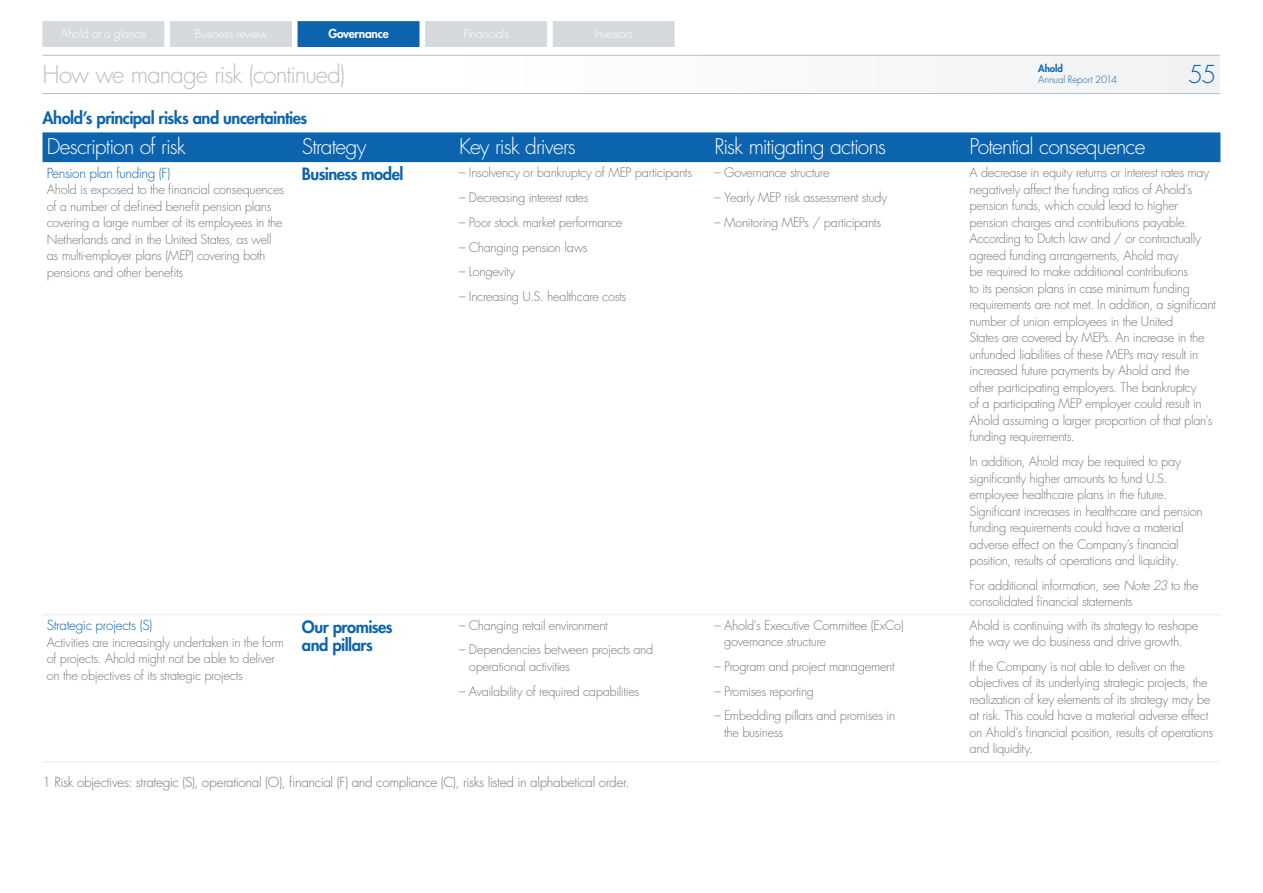
<style>
.page{position:relative;width:1263px;height:893px;background:#fff}
.page>*{position:absolute;margin:0;border:0;box-sizing:border-box;transform-origin:0 0}
.t1{font:300 24px "Futura Std";letter-spacing:-.045em;color:#babec2}
.t2{font:300 24px "Futura Std";color:#0c64af}
.t3{font:300 21px "Futura Std";letter-spacing:-.04em;color:#fff}
.t4{font:800 16.5px/18px "Futura Std";letter-spacing:-.03em;color:#0c64af}
.t5{font:300 13.5px "Futura Std";letter-spacing:-.03em;color:#73797c}
.t6{font:300 13.5px "Futura Std";letter-spacing:-.03em;color:#0c64af}
.t7{font:300 12.75px/16.5px "Futura Std";letter-spacing:-.025em;color:#73797c}
.t8{font:300 12px "Futura Std";letter-spacing:-.025em;color:#fff}
.t9{font:800 12px "Futura Std";letter-spacing:-.02em;color:#fff}
.t10{font:300 9.75px "Futura Std";letter-spacing:-.02em;color:#0c64af}
.t11{font:800 9.75px "Futura Std";letter-spacing:-.01em;color:#0c64af}
.s1{font-style:italic}
</style>
<div class="page">
<div style="left:463px;top:55px;width:757px;height:39px;background:#f8f8f9"></div>
<div style="left:170px;top:22px;width:121px;height:24px;background:#d6d9db"></div>
<div style="left:170px;top:21px;width:122px;height:26px;border:1px solid #d6d9db"></div>
<div style="left:426px;top:22px;width:121px;height:24px;background:#d6d9db"></div>
<div style="left:425px;top:21px;width:122px;height:26px;border:1px solid #d6d9db"></div>
<div style="left:553px;top:22px;width:121px;height:24px;background:#d6d9db"></div>
<div style="left:553px;top:21px;width:121px;height:26px;border:1px solid #d6d9db"></div>
<hr style="left:43px;top:55px;width:1177px;height:1px;background:#babec2">
<hr style="left:43px;top:93px;width:1177px;height:1px;background:#babec2">
<div style="left:298px;top:22px;width:121px;height:24px;background:#0c64af"></div>
<div style="left:298px;top:21px;width:121px;height:26px;border:1px solid #0c64af"></div>
<div style="left:43px;top:22px;width:121px;height:24px;background:#d6d9db"></div>
<div style="left:43px;top:21px;width:121px;height:26px;border:1px solid #d6d9db"></div>
<div style="left:43px;top:132px;width:1177px;height:30px;background:#0c64af"></div>
<hr style="left:43px;top:614px;width:255px;height:1px;background:#eaeced">
<hr style="left:298px;top:614px;width:157px;height:1px;background:#eaeced">
<hr style="left:455px;top:614px;width:255px;height:1px;background:#eaeced">
<hr style="left:710px;top:614px;width:255px;height:1px;background:#eaeced">
<hr style="left:43px;top:761px;width:255px;height:1px;background:#eaeced">
<hr style="left:298px;top:761px;width:157px;height:1px;background:#eaeced">
<hr style="left:455px;top:761px;width:255px;height:1px;background:#eaeced">
<hr style="left:710px;top:761px;width:255px;height:1px;background:#eaeced">
<hr style="left:965px;top:761px;width:255px;height:1px;background:#eaeced">
<hr style="left:43px;top:162px;width:255px;height:1px;background:#eaeced">
<hr style="left:298px;top:162px;width:157px;height:1px;background:#eaeced">
<hr style="left:455px;top:162px;width:255px;height:1px;background:#eaeced">
<hr style="left:710px;top:162px;width:255px;height:1px;background:#eaeced">
<hr style="left:965px;top:162px;width:255px;height:1px;background:#eaeced">
<hr style="left:965px;top:614px;width:255px;height:1px;background:#eaeced">
<p class="t8" style="left:60px;top:26px;width:87px">Ahold at a glance</p>
<p class="t8" style="left:195px;top:26px;width:74px">Business review</p>
<p class="t9" style="left:328px;top:26px;width:62px">Governance</p>
<p class="t8" style="left:463px;top:26px;width:47px">Financials</p>
<p class="t8" style="left:594px;top:26px;width:40px">Investors</p>
<h1 class="t1" style="left:43px;top:60px;width:304px">How we manage risk (continued)</h1>
<p class="t11" style="left:1038px;top:63px;width:26px">Ahold</p>
<p class="t10" style="left:1038px;top:73px;width:80px">Annual Report 2014</p>
<h1 class="t2" style="left:1188px;top:60px;width:30px">55</h1>
<p class="t4" style="left:43px;top:109px;width:266px">Ahold’s principal risks and uncertainties</p>
<h2 class="t3" style="left:47px;top:134px;width:141px">Description of risk</h2>
<h2 class="t3" style="left:302px;top:134px;width:66px">Strategy</h2>
<h2 class="t3" style="left:459px;top:134px;width:118px">Key risk drivers</h2>
<h2 class="t3" style="left:714px;top:134px;width:173px">Risk mitigating actions</h2>
<h2 class="t3" style="left:969px;top:134px;width:177px">Potential consequence</h2>
<p class="t6" style="left:47px;top:165px;width:125px">Pension plan funding (F)</p>
<p class="t7" style="left:47px;top:182px;width:239px">Ahold is exposed to the financial consequences of a number of defined benefit pension plans covering a large number of its employees in the Netherlands and in the United States, as well as multi-employer plans (MEP) covering both pensions and other benefits</p>
<p class="t4" style="left:302px;top:165px;width:103px">Business model</p>
<p class="t7" style="left:459px;top:165px;width:234px">– Insolvency or bankruptcy of MEP participants</p>
<p class="t7" style="left:459px;top:189px;width:131px">– Decreasing interest rates</p>
<p class="t7" style="left:459px;top:214px;width:165px">– Poor stock market performance</p>
<p class="t7" style="left:459px;top:239px;width:130px">– Changing pension laws</p>
<p class="t7" style="left:459px;top:264px;width:57px">– Longevity</p>
<p class="t7" style="left:459px;top:288px;width:169px">– Increasing U.S. healthcare costs</p>
<p class="t7" style="left:969px;top:165px;width:248px">A decrease in equity returns or interest rates may negatively affect the funding ratios of Ahold’s pension funds, which could lead to higher pension charges and contributions payable.<br>According to Dutch law and / or contractually agreed funding arrangements, Ahold may<br>be required to make additional contributions<br>to its pension plans in case minimum funding requirements are not met. In addition, a significant number of union employees in the United<br>States are covered by MEPs. An increase in the unfunded liabilities of these MEPs may result in increased future payments by Ahold and the other participating employers. The bankruptcy<br>of a participating MEP employer could result in Ahold assuming a larger proportion of that plan’s funding requirements.</p>
<p class="t7" style="left:969px;top:453px;width:235px">In addition, Ahold may be required to pay significantly higher amounts to fund U.S. employee healthcare plans in the future.<br>Significant increases in healthcare and pension funding requirements could have a material adverse effect on the Company’s financial position, results of operations and liquidity.</p>
<p class="t7" style="left:969px;top:577px;width:230px">For additional information, see <span class="s1">Note 23</span> to the consolidated financial statements</p>
<p class="t7" style="left:714px;top:165px;width:117px">– Governance structure</p>
<p class="t7" style="left:714px;top:189px;width:174px">– Yearly MEP risk assessment study</p>
<p class="t7" style="left:714px;top:214px;width:168px">– Monitoring MEPs / participants</p>
<p class="t6" style="left:47px;top:617px;width:107px">Strategic projects (S)</p>
<p class="t7" style="left:47px;top:634px;width:239px">Activities are increasingly undertaken in the form of projects. Ahold might not be able to deliver on the objectives of its strategic projects</p>
<p class="t4" style="left:302px;top:618px;width:92px">Our promises and pillars</p>
<p class="t7" style="left:459px;top:617px;width:150px">– Changing retail environment</p>
<p class="t7" style="left:469px;top:642px;width:186px;text-indent:-10px">– Dependencies between projects and operational activities</p>
<p class="t7" style="left:459px;top:683px;width:182px">– Availability of required capabilities</p>
<p class="t5" style="left:43px;top:774px;width:589px">1 Risk objectives: strategic (S), operational (O), financial (F) and compliance (C), risks listed in alphabetical order.</p>
<p class="t7" style="left:724px;top:617px;width:181px;text-indent:-10px">– Ahold’s Executive Committee (ExCo) governance structure</p>
<p class="t7" style="left:714px;top:658px;width:182px">– Program and project management</p>
<p class="t7" style="left:714px;top:683px;width:101px">– Promises reporting</p>
<p class="t7" style="left:724px;top:708px;width:173px;text-indent:-10px">– Embedding pillars and promises in the business</p>
<p class="t7" style="left:969px;top:617px;width:230px">Ahold is continuing with its strategy to reshape the way we do business and drive growth.</p>
<p class="t7" style="left:969px;top:658px;width:245px">If the Company is not able to deliver on the objectives of its underlying strategic projects, the realization of key elements of its strategy may be at risk. This could have a material adverse effect on Ahold’s financial position, results of operations and liquidity.</p>
</div>
